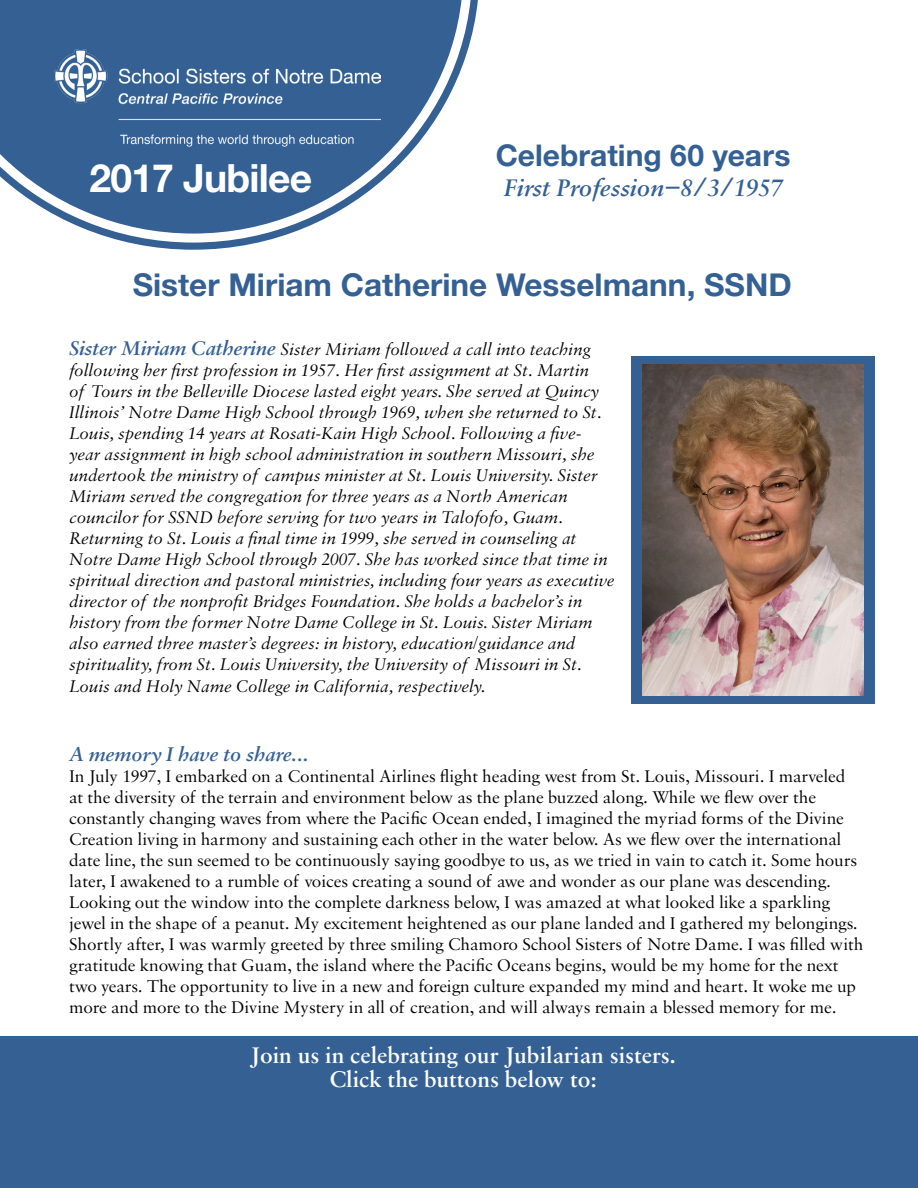
<style>
.page{position:relative;width:918px;height:1188px;background:#fff}
.page>*{position:absolute;margin:0;border:0;box-sizing:border-box;transform-origin:0 0}
.t1{font:700 39px "Helvetica Neue LT Std";letter-spacing:-.02em;color:#fff}
.t2{font:700 31.5px "Helvetica Neue LT Std";color:#346094}
.t3{font:700 30px "Helvetica Neue LT Std";color:#346094}
.t4{font:italic 600 25.5px "Sabon MT Pro";color:#346094}
.t5{font:600 24px/24px "Sabon MT Pro";color:#fff;text-align:center}
.t6{font:italic 600 21px "Sabon MT Pro";color:#346094}
.t7{font:18px/21px "Sabon MT Pro";letter-spacing:-.005em;color:#000}
.t8{font:italic 18px/21px "Sabon MT Pro";letter-spacing:-.005em;color:#000}
.s1{font-weight:600;font-size:21px;color:#346094}
</style>
<div class="page">
<div style="left:632px;top:356px;width:243px;height:348px;background:#346094"></div>
<img style="left:643px;top:365px;width:221px;height:331px">
<div style="left:0;top:1037px;width:918px;height:151px;background:#346094"></div>
<svg style="left:131px;top:0;width:347px;height:250px"></svg>
<svg style="left:0;top:0;width:472px;height:243px"></svg>
<img style="left:54px;top:49px;width:326px;height:99px">
<div style="left:422px;top:145px;width:442px;height:111px;background:#fff"></div>
<h1 class="t1" style="left:90px;top:154px;width:224px">2017 Jubilee</h1>
<h3 class="t3" style="left:496px;top:137px;width:296px">Celebrating 60 years</h3>
<h3 class="t4" style="left:503px;top:173px;width:281px">First Profession−8/3/1957</h3>
<h2 class="t2" style="left:133px;top:265px;width:661px">Sister Miriam Catherine Wesselmann, SSND</h2>
<p class="t8" style="left:69px;top:338px;width:547px"><span class="s1">Sister Miriam Catherine</span> Sister Miriam followed a call into teaching following her first profession in 1957. Her first assignment at St. Martin<br>of Tours in the Belleville Diocese lasted eight years. She served at Quincy Illinois’ Notre Dame High School through 1969, when she returned to St.<br>Louis, spending 14 years at Rosati-Kain High School. Following a five&shy;year assignment in high school administration in southern Missouri, she undertook the ministry of campus minister at St. Louis University. Sister Miriam served the congregation for three years as a North American councilor for SSND before serving for two years in Talofofo, Guam.<br>Returning to St. Louis a final time in 1999, she served in counseling at Notre Dame High School through 2007. She has worked since that time in spiritual direction and pastoral ministries, including four years as executive director of the nonprofit Bridges Foundation. She holds a bachelor’s in history from the former Notre Dame College in St. Louis. Sister Miriam also earned three master’s degrees: in history, education/guidance and spirituality, from St. Louis University, the University of Missouri in St.<br>Louis and Holy Name College in California, respectively.</p>
<p class="t6" style="left:69px;top:741px;width:240px">A memory I have to share...</p>
<p class="t7" style="left:69px;top:765px;width:796px">In July 1997, I embarked on a Continental Airlines flight heading west from St. Louis, Missouri. I marveled at the diversity of the terrain and environment below as the plane buzzed along. While we flew over the constantly changing waves from where the Pacific Ocean ended, I imagined the myriad forms of the Divine Creation living in harmony and sustaining each other in the water below. As we flew over the international date line, the sun seemed to be continuously saying goodbye to us, as we tried in vain to catch it. Some hours later, I awakened to a rumble of voices creating a sound of awe and wonder as our plane was descending.<br>Looking out the window into the complete darkness below, I was amazed at what looked like a sparkling jewel in the shape of a peanut. My excitement heightened as our plane landed and I gathered my belongings.<br>Shortly after, I was warmly greeted by three smiling Chamoro School Sisters of Notre Dame. I was filled with gratitude knowing that Guam, the island where the Pacific Oceans begins, would be my home for the next two years. The opportunity to live in a new and foreign culture expanded my mind and heart. It woke me up more and more to the Divine Mystery in all of creation, and will always remain a blessed memory for me.</p>
<h3 class="t5" style="left:250px;top:1043px;width:427px">Join us in celebrating our Jubilarian sisters.<br>Click the buttons below to:</h3>
</div>
